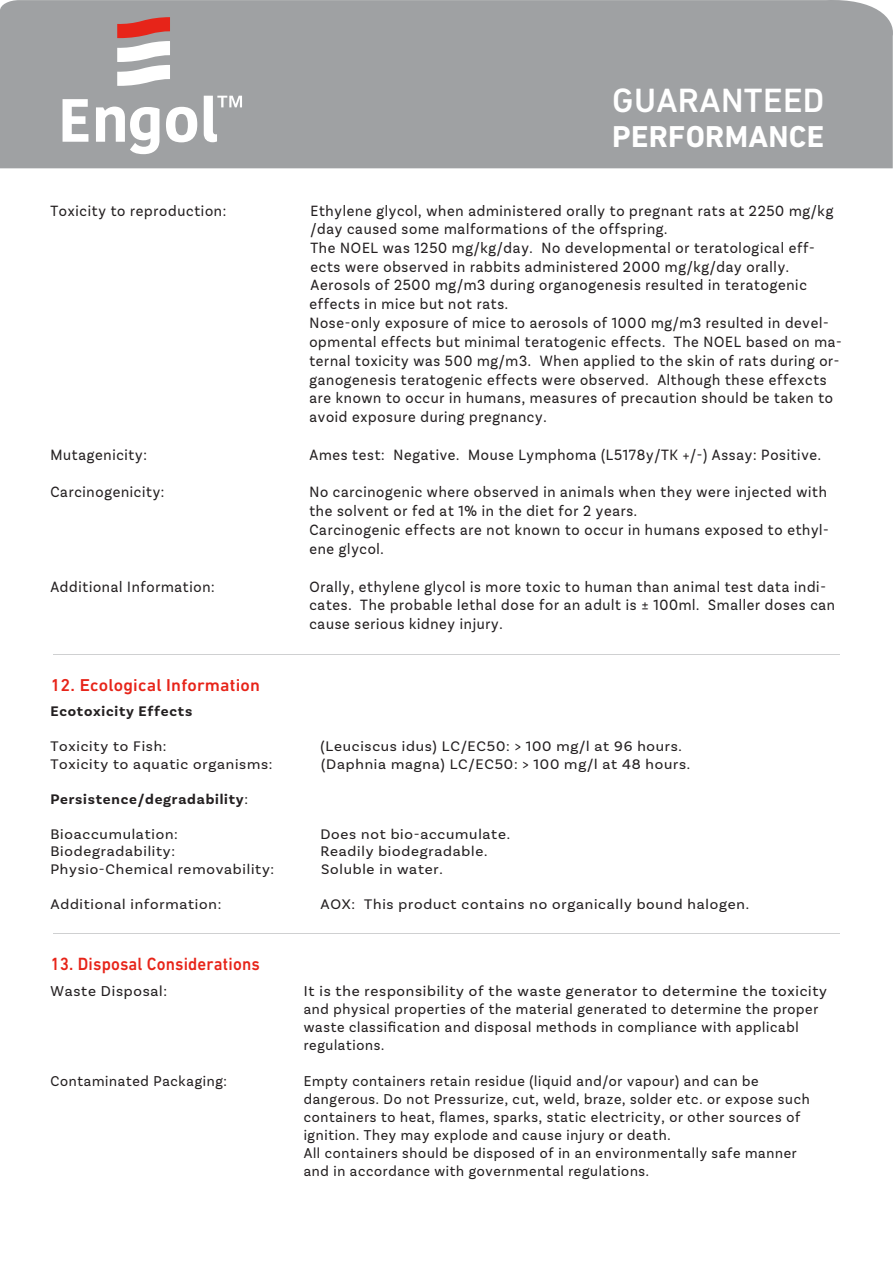
<style>
.page{position:relative;width:893px;height:1263px;background:#fff}
.page>*{position:absolute;margin:0;border:0;box-sizing:border-box;transform-origin:0 0}
.t1{font:500 34.35px "DIN Next LT Pro";letter-spacing:.01em;color:#fff}
.t2{font:700 30.75px "DIN Next LT Pro";letter-spacing:.01em;color:#fff}
.t3{font:500 18px "DIN Next LT Pro";letter-spacing:.01em;color:#e72419;scale:.94 1}
.t4{font:500 17.55px "DIN Next LT Pro";letter-spacing:.01em;color:#e72419}
.t5{font:15.75px/18.8px "Basic Sans";letter-spacing:.05em;color:#231f20;scale:.92 1}
.t6{font:15.6px/18.8px "Basic Sans";letter-spacing:.05em;color:#231f20;scale:.93 1}
.t7{font:15px/18px "Basic Sans";letter-spacing:.05em;color:#231f20;scale:.94 1}
.t8{font:15px/18px "Basic Sans";letter-spacing:.05em;color:#231f20}
.t9{font:14.55px "Basic Sans";letter-spacing:.05em;color:#231f20}
.t10{font:700 14.55px "Basic Sans";letter-spacing:.05em;color:#231f20}
.s1{font-weight:400}
</style>
<div class="page">
<div style="left:0;top:0;width:893px;height:168px;background:#9fa1a3"></div>
<svg style="left:63px;top:96px;width:179px;height:58px"></svg>
<svg style="left:117px;top:17px;width:53px;height:69px"></svg>
<hr style="left:53px;top:654px;width:787px;height:1px;background:#9fa1a3">
<hr style="left:53px;top:933px;width:787px;height:1px;background:#9fa1a3">
<h1 class="t1" style="left:612px;top:81px;width:214px">GUARANTEED</h1>
<h2 class="t2" style="left:612px;top:118px;width:214px">PERFORMANCE</h2>
<p class="t6" style="left:50px;top:201px;width:191px">Toxicity to reproduction:</p>
<p class="t6" style="left:309px;top:201px;width:565px">Ethylene glycol, when administered orally to pregnant rats at 2250 mg/kg /day caused some malformations of the offspring.<br>The NOEL was 1250 mg/kg/day. No developmental or teratological eff&shy;ects were observed in rabbits administered 2000 mg/kg/day orally.<br>Aerosols of 2500 mg/m3 during organogenesis resulted in teratogenic effects in mice but not rats.</p>
<p class="t5" style="left:309px;top:313px;width:580px">Nose-only exposure of mice to aerosols of 1000 mg/m3 resulted in devel&shy;opmental effects but minimal teratogenic effects. The NOEL based on ma&shy;ternal toxicity was 500 mg/m3. When applied to the skin of rats during or&shy;ganogenesis teratogenic effects were observed. Although these effexcts are known to occur in humans, measures of precaution should be taken to avoid exposure during pregnancy.</p>
<p class="t5" style="left:50px;top:445px;width:106px">Mutagenicity:</p>
<p class="t5" style="left:309px;top:445px;width:558px">Ames test: Negative. Mouse Lymphoma (L5178y/TK +/-) Assay: Positive.</p>
<p class="t5" style="left:50px;top:483px;width:125px">Carcinogenicity:</p>
<p class="t5" style="left:309px;top:483px;width:566px">No carcinogenic where observed in animals when they were injected with the solvent or fed at 1% in the diet for 2 years.<br>Carcinogenic effects are not known to occur in humans exposed to ethyl&shy;ene glycol.</p>
<p class="t5" style="left:50px;top:577px;width:180px">Additional Information:</p>
<p class="t5" style="left:309px;top:577px;width:573px">Orally, ethylene glycol is more toxic to human than animal test data indi&shy;cates. The probable lethal dose for an adult is ± 100ml. Smaller doses can cause serious kidney injury.</p>
<p class="t4" style="left:50px;top:675px;width:211px">12. Ecological Information</p>
<p class="t10" style="left:50px;top:703px;width:143px">Ecotoxicity Effects</p>
<p class="t9" style="left:50px;top:738px;width:118px">Toxicity to Fish:</p>
<p class="t9" style="left:320px;top:738px;width:363px">(Leuciscus idus) LC/EC50: &gt; 100 mg/l at 96 hours.</p>
<p class="t9" style="left:50px;top:755px;width:224px">Toxicity to aquatic organisms:</p>
<p class="t9" style="left:321px;top:755px;width:370px">(Daphnia magna) LC/EC50: &gt; 100 mg/l at 48 hours.</p>
<p class="t10" style="left:50px;top:790px;width:199px">Persistence/degradability<span class="s1">:</span></p>
<p class="t9" style="left:50px;top:825px;width:129px">Bioaccumulation:</p>
<p class="t9" style="left:320px;top:825px;width:191px">Does not bio-accumulate.</p>
<p class="t9" style="left:50px;top:842px;width:126px">Biodegradability:</p>
<p class="t9" style="left:320px;top:842px;width:168px">Readily biodegradable.</p>
<p class="t9" style="left:50px;top:860px;width:225px">Physio-Chemical removability:</p>
<p class="t9" style="left:321px;top:860px;width:123px">Soluble in water.</p>
<p class="t9" style="left:50px;top:895px;width:172px">Additional information:</p>
<p class="t9" style="left:320px;top:895px;width:430px">AOX: This product contains no organically bound halogen.</p>
<p class="t3" style="left:50px;top:954px;width:224px">13. Disposal Considerations</p>
<p class="t8" style="left:50px;top:982px;width:118px">Waste Disposal:</p>
<p class="t8" style="left:304px;top:982px;width:525px">It is the responsibility of the waste generator to determine the toxicity and physical properties of the material generated to determine the proper waste classification and disposal methods in compliance with applicabl regulations.</p>
<p class="t7" style="left:50px;top:1072px;width:189px">Contaminated Packaging:</p>
<p class="t7" style="left:304px;top:1072px;width:540px">Empty containers retain residue (liquid and/or vapour) and can be dangerous. Do not Pressurize, cut, weld, braze, solder etc. or expose such containers to heat, flames, sparks, static electricity, or other sources of ignition. They may explode and cause injury or death.<br>All containers should be disposed of in an environmentally safe manner and in accordance with governmental regulations.</p>
</div>
